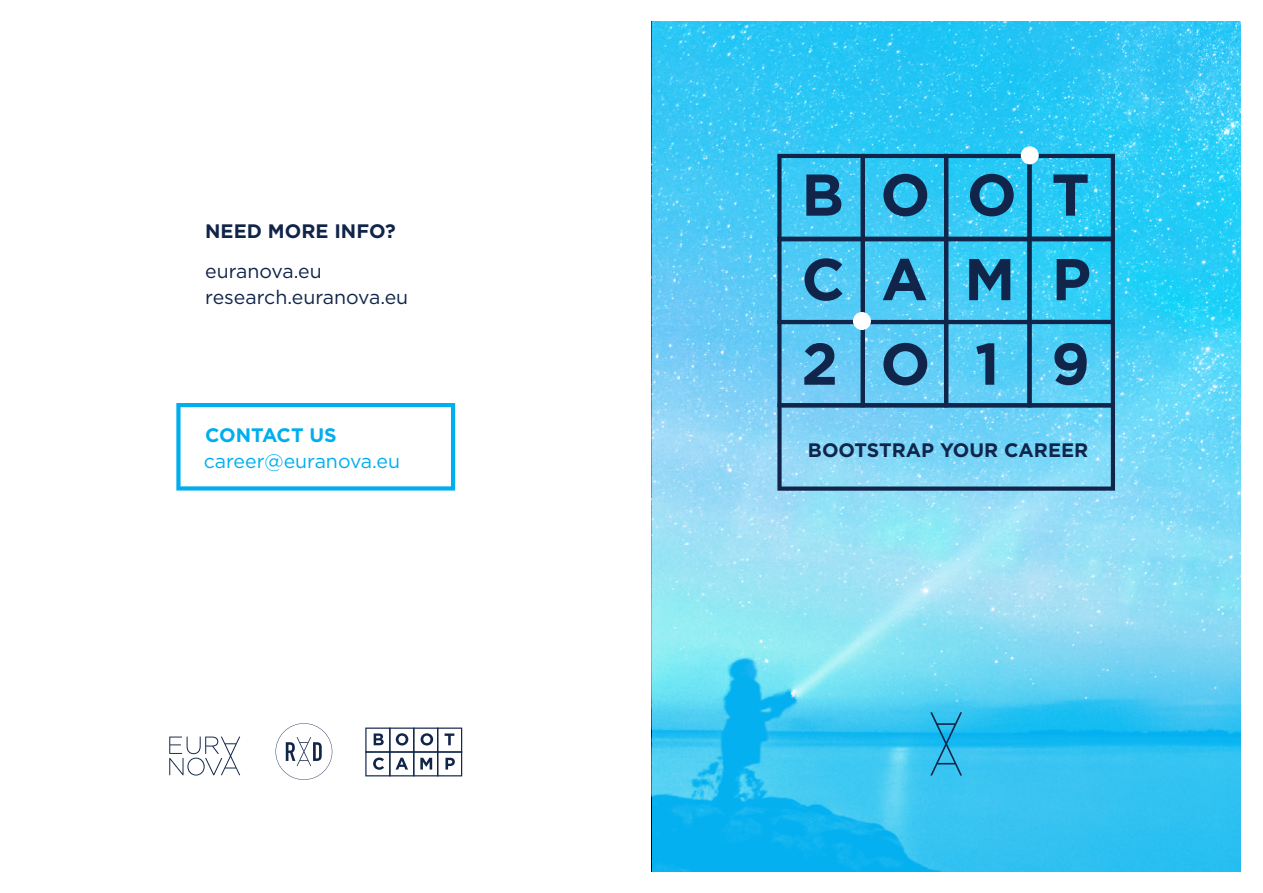
<style>
.page{position:relative;width:1263px;height:893px;background:#fff}
.page>*{position:absolute;margin:0;border:0;box-sizing:border-box;transform-origin:0 0}
.t1{font:700 58.5px "Gotham";color:#11254a}
.t2{font:700 19.5px "Gotham";color:#11254a}
.t3{font:19.5px/26.2px "Gotham";color:#11254a}
.t4{font:19.5px "Gotham";color:#00aeef}
.t5{font:700 19.5px "Gotham";color:#00aeef}
</style>
<div class="page">
<img style="left:652px;top:21px;width:589px;height:851px">
<svg style="left:176px;top:403px;width:279px;height:88px"></svg>
<svg style="left:777px;top:154px;width:338px;height:337px"></svg>
<div style="left:853px;top:312px;width:18px;height:18px;background:#fff;border-radius:50%"></div>
<div style="left:1021px;top:146px;width:18px;height:18px;background:#fff;border-radius:50%"></div>
<svg style="left:930px;top:712px;width:32px;height:64px"></svg>
<svg style="left:169px;top:737px;width:71px;height:38px"></svg>
<svg style="left:276px;top:723px;width:56px;height:57px"></svg>
<svg style="left:365px;top:727px;width:97px;height:49px"></svg>
<p class="t2" style="left:205px;top:219px;width:192px">NEED MORE INFO?</p>
<p class="t3" style="left:205px;top:258px;width:205px">euranova.eu research.euranova.eu</p>
<p class="t5" style="left:205px;top:422px;width:133px">CONTACT US</p>
<p class="t4" style="left:204px;top:448px;width:198px">career@euranova.eu</p>
<h1 class="t1" style="left:1051px;top:325px;width:40px">9</h1>
<p class="t2" style="left:808px;top:437px;width:282px">BOOTSTRAP YOUR CAREER</p>
</div>
